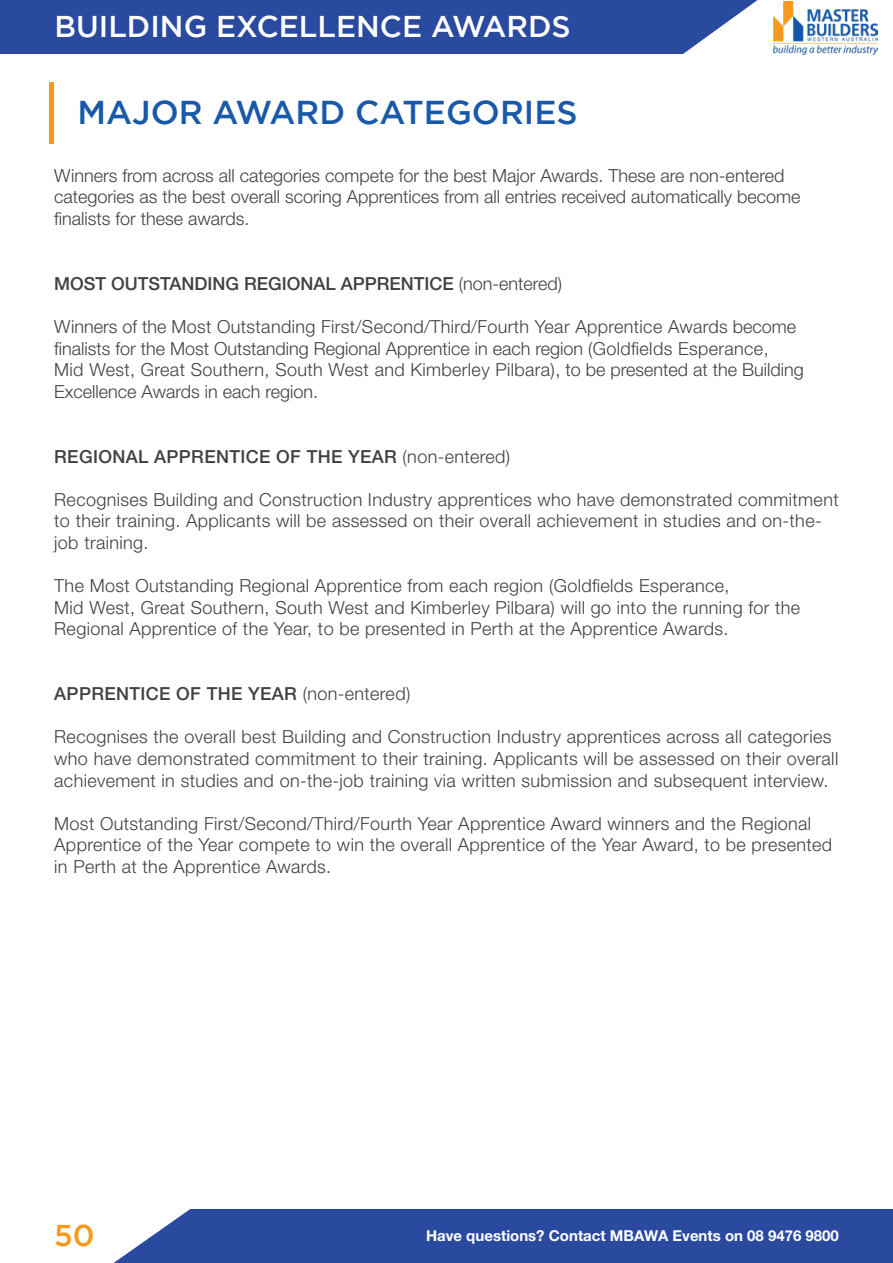
<style>
.page{position:relative;width:893px;height:1263px;background:#fff}
.page>*{position:absolute;margin:0;border:0;box-sizing:border-box;transform-origin:0 0}
.t1{font:500 33px "Gotham";color:#1859a9}
.t2{font:500 30px "Gotham";color:#fff}
.t3{font:500 30px "Gotham";color:#f8991d}
.t4{font:300 18px/21.6px "Helvetica Neue LT Std";letter-spacing:.02em;color:#414042}
.t5{font:300 18px/21.6px "Helvetica Neue LT Std";color:#414042}
.t6{font:500 18px "Helvetica Neue LT Std";letter-spacing:.02em;color:#414042}
.t7{font:500 18px "Helvetica Neue LT Std";color:#414042}
.t8{font:700 15px "Helvetica Neue LT Std";color:#fff}
.s1{font-weight:300}
</style>
<div class="page">
<div style="left:0;top:0;width:758px;height:54px;background:#294a9f"></div>
<img style="left:773px;top:2px;width:105px;height:52px">
<div style="left:114px;top:1209px;width:779px;height:54px;background:#294a9f"></div>
<hr style="left:50px;top:82px;width:4px;height:62px;background:#f8991d">
<h2 class="t2" style="left:55px;top:10px;width:518px">BUILDING EXCELLENCE AWARDS</h2>
<h1 class="t1" style="left:78px;top:94px;width:501px">MAJOR AWARD CATEGORIES</h1>
<p class="t5" style="left:54px;top:164px;width:748px">Winners from across all categories compete for the best Major Awards. These are non-entered categories as the best overall scoring Apprentices from all entries received automatically become finalists for these awards.</p>
<p class="t7" style="left:54px;top:273px;width:509px">MOST OUTSTANDING REGIONAL APPRENTICE <span class="s1">(non-entered)</span></p>
<p class="t5" style="left:54px;top:315px;width:751px">Winners of the Most Outstanding First/Second/Third/Fourth Year Apprentice Awards become finalists for the Most Outstanding Regional Apprentice in each region (Goldfields Esperance,<br>Mid West, Great Southern, South West and Kimberley Pilbara), to be presented at the Building Excellence Awards in each region.</p>
<p class="t6" style="left:54px;top:445px;width:458px">REGIONAL APPRENTICE OF THE YEAR <span class="s1">(non-entered)</span></p>
<p class="t4" style="left:54px;top:488px;width:786px">Recognises Building and Construction Industry apprentices who have demonstrated commitment to their training. Applicants will be assessed on their overall achievement in studies and on-the&shy;job training.</p>
<p class="t4" style="left:54px;top:574px;width:747px">The Most Outstanding Regional Apprentice from each region (Goldfields Esperance,<br>Mid West, Great Southern, South West and Kimberley Pilbara) will go into the running for the<br>Regional Apprentice of the Year, to be presented in Perth at the Apprentice Awards.</p>
<p class="t6" style="left:54px;top:683px;width:358px">APPRENTICE OF THE YEAR <span class="s1">(non-entered)</span></p>
<p class="t4" style="left:54px;top:726px;width:785px">Recognises the overall best Building and Construction Industry apprentices across all categories who have demonstrated commitment to their training. Applicants will be assessed on their overall achievement in studies and on-the-job training via written submission and subsequent interview.</p>
<p class="t4" style="left:54px;top:812px;width:779px">Most Outstanding First/Second/Third/Fourth Year Apprentice Award winners and the Regional<br>Apprentice of the Year compete to win the overall Apprentice of the Year Award, to be presented in Perth at the Apprentice Awards.</p>
<h2 class="t3" style="left:54px;top:1218px;width:42px">50</h2>
<p class="t8" style="left:426px;top:1226px;width:414px">Have questions? Contact MBAWA Events on 08 9476 9800</p>
</div>
